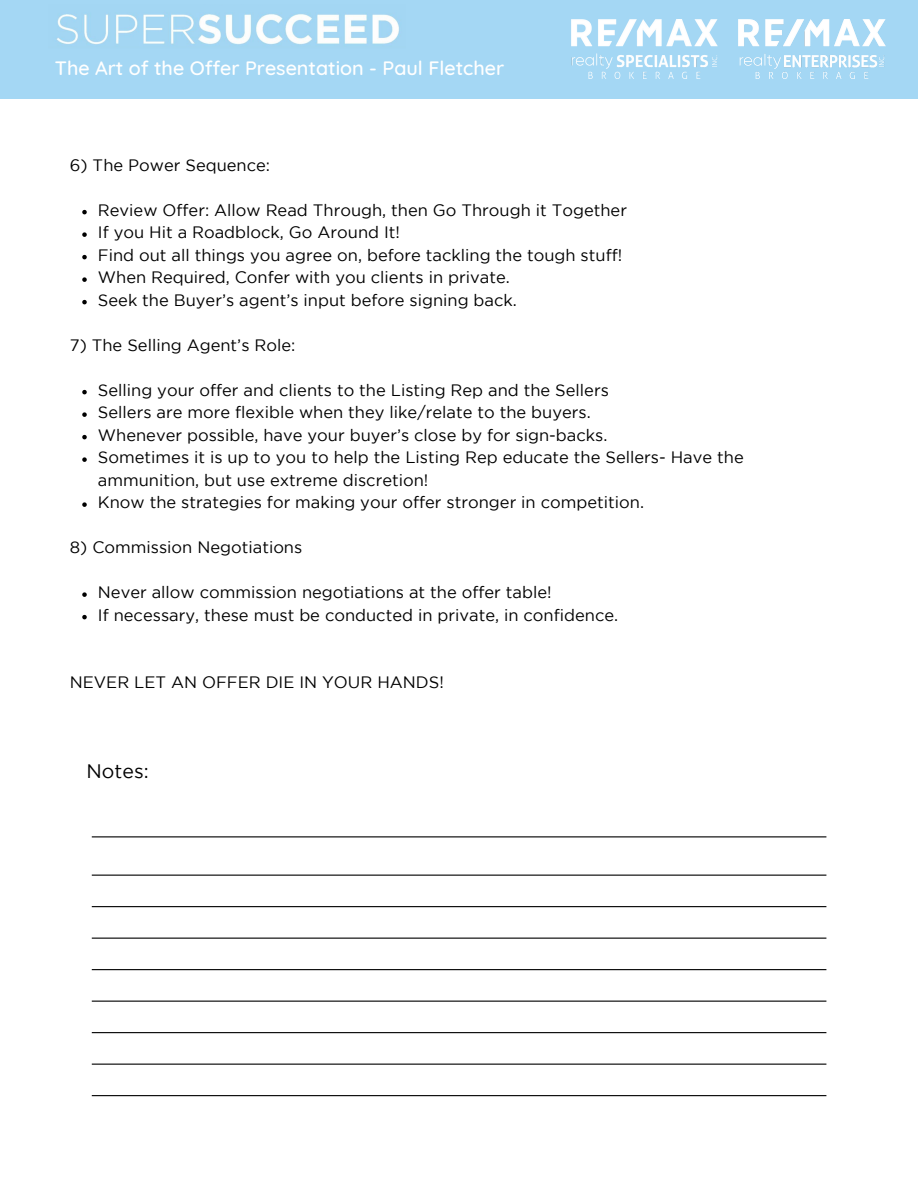
<style>
.page{position:relative;width:918px;height:1188px;background:#fff}
.page>*{position:absolute;margin:0;border:0;box-sizing:border-box;transform-origin:0 0}
.t1{font:500 19.8px "Quicksand";color:#fff}
.t2{font:19.5px "Gotham";color:#000}
.t3{font:16.5px/22.5px "Gotham";color:#000}
</style>
<div class="page">
<svg style="left:82px;top:210px;width:5px;height:4px"></svg>
<svg style="left:82px;top:232px;width:5px;height:5px"></svg>
<svg style="left:82px;top:255px;width:5px;height:4px"></svg>
<svg style="left:82px;top:277px;width:5px;height:5px"></svg>
<svg style="left:82px;top:300px;width:5px;height:4px"></svg>
<svg style="left:82px;top:390px;width:5px;height:4px"></svg>
<svg style="left:82px;top:412px;width:5px;height:5px"></svg>
<svg style="left:82px;top:435px;width:5px;height:4px"></svg>
<svg style="left:82px;top:457px;width:5px;height:5px"></svg>
<svg style="left:82px;top:502px;width:5px;height:5px"></svg>
<svg style="left:82px;top:592px;width:5px;height:5px"></svg>
<svg style="left:82px;top:615px;width:5px;height:4px"></svg>
<div style="left:0;top:0;width:918px;height:99px;background:#a4d7f4"></div>
<img style="left:56px;top:14px;width:343px;height:31px">
<img style="left:738px;top:19px;width:148px;height:60px">
<img style="left:571px;top:19px;width:147px;height:60px">
<hr style="left:92px;top:836px;width:734px;height:1px;background:#000">
<hr style="left:92px;top:875px;width:734px;height:1px;background:#000">
<hr style="left:92px;top:906px;width:734px;height:1px;background:#000">
<hr style="left:92px;top:938px;width:734px;height:1px;background:#000">
<hr style="left:92px;top:969px;width:734px;height:1px;background:#000">
<hr style="left:92px;top:1001px;width:734px;height:1px;background:#000">
<hr style="left:92px;top:1032px;width:734px;height:1px;background:#000">
<hr style="left:92px;top:1064px;width:734px;height:1px;background:#000">
<hr style="left:92px;top:1095px;width:734px;height:1px;background:#000">
<p class="t1" style="left:55px;top:55px;width:451px">The Art of the Offer Presentation - Paul Fletcher</p>
<p class="t3" style="left:70px;top:155px;width:202px">6) The Power Sequence:</p>
<p class="t3" style="left:98px;top:200px;width:531px">Review Offer: Allow Read Through, then Go Through it Together If you Hit a Roadblock, Go Around It!<br>Find out all things you agree on, before tackling the tough stuff!<br>When Required, Confer with you clients in private.<br>Seek the Buyer’s agent’s input before signing back.</p>
<p class="t3" style="left:70px;top:335px;width:227px">7) The Selling Agent’s Role:</p>
<p class="t3" style="left:98px;top:380px;width:647px">Selling your offer and clients to the Listing Rep and the Sellers<br>Sellers are more flexible when they like/relate to the buyers.<br>Whenever possible, have your buyer’s close by for sign-backs.<br>Sometimes it is up to you to help the Listing Rep educate the Sellers- Have the ammunition, but use extreme discretion!<br>Know the strategies for making your offer stronger in competition.</p>
<p class="t3" style="left:70px;top:537px;width:234px">8) Commission Negotiations</p>
<p class="t3" style="left:98px;top:582px;width:522px">Never allow commission negotiations at the offer table!<br>If necessary, these must be conducted in private, in confidence.</p>
<p class="t3" style="left:70px;top:672px;width:375px">NEVER LET AN OFFER DIE IN YOUR HANDS!</p>
<p class="t2" style="left:87px;top:764px;width:64px">Notes:</p>
</div>
